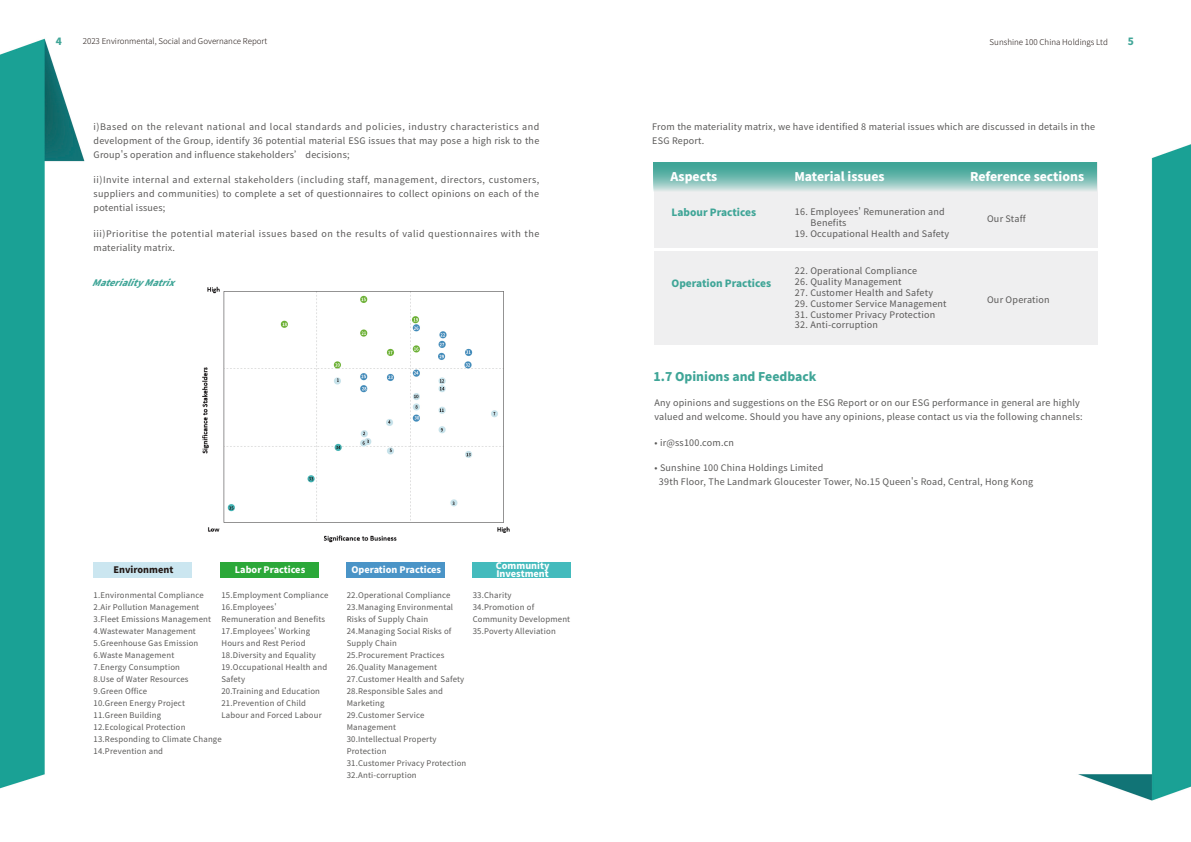
<style>
.page{position:relative;width:1191px;height:842px;background:#fff}
.page>*{position:absolute;margin:0;border:0;box-sizing:border-box;transform-origin:0 0}
.小标题{font:800 12px "Source Han Sans CN";color:#fff}
.小标题-2{font:800 12px "Source Han Sans CN";color:#3fa597}
.小标题-3{font:800 10px "Source Han Sans CN";color:#3fa597}
.内文{font:9px/14px "Source Han Sans CN";letter-spacing:.025em;color:#595857}
.内文-2{font:9px/14px "Source Han Sans CN";letter-spacing:.055em;color:#595857}
.小标题-4{font:800 9px/8px "Source Han Sans CN";color:#fff}
.图示{font:italic 800 9px "Source Han Sans CN";color:#3fa597}
.小标题-5{font:800 9px "Source Han Sans CN";color:#231916}
.t1{font:300 8px "Source Han Sans CN";color:#231916}
.内文-3{font:7.8px/12px "Source Han Sans CN";letter-spacing:.025em;color:#595857}
</style>
<div class="page">
<img style="left:0;top:38px;width:1191px;height:763px">
<img style="left:181px;top:266px;width:340px;height:315px">
<div style="left:94px;top:562px;width:98px;height:16px;background:#cbe6f0"></div>
<div style="left:220px;top:562px;width:99px;height:16px;background:#2ba839"></div>
<div style="left:346px;top:562px;width:99px;height:16px;background:#4a94c7"></div>
<div style="left:473px;top:562px;width:98px;height:16px;background:#44bbbd"></div>
<div style="left:654px;top:162px;width:443px;height:85px;background:#efeff0"></div>
<div style="left:654px;top:251px;width:443px;height:94px;background:#efeff0"></div>
<svg style="left:653px;top:162px;width:444px;height:29px;background:#75bbb2"></svg>
<p class="小标题-3" style="left:56px;top:36px;width:8px">4</p>
<p class="t1" style="left:83px;top:36px;width:186px">2023 Environmental, Social and Governance Report</p>
<p class="t1" style="left:989px;top:37px;width:120px">Sunshine 100 China Holdings Ltd</p>
<p class="小标题-3" style="left:1127px;top:36px;width:8px">5</p>
<p class="内文" style="left:94px;top:120px;width:447px;text-align:justify">i)Based on the relevant national and local standards and policies, industry characteristics and development of the Group, identify 36 potential material ESG issues that may pose a high risk to the Group's operation and influence stakeholders’ decisions;</p>
<p class="内文" style="left:94px;top:173px;width:447px;text-align:justify">ii)Invite internal and external stakeholders (including staff, management, directors, customers, suppliers and communities) to complete a set of questionnaires to collect opinions on each of the potential issues;</p>
<p class="内文-2" style="left:94px;top:226px;width:447px">iii)Prioritise the potential material issues based on the results of valid questionnaires with the materiality matrix.</p>
<p class="图示" style="left:92px;top:278px;width:95px">MaterialityMatrix</p>
<p class="小标题-4" style="left:496px;top:562px;width:55px">Community<br>Investment</p>
<p class="内文-3" style="left:473px;top:589px;width:99px">33.Charity<br>34.Promotion of<br>Community Development<br>35.Poverty Alleviation</p>
<p class="小标题-5" style="left:114px;top:565px;width:61px">Environment</p>
<p class="内文-3" style="left:94px;top:589px;width:130px">1.Environmental Compliance<br>2.Air Pollution Management<br>3.Fleet Emissions Management<br>4.Wastewater Management<br>5.Greenhouse Gas Emission<br>6.Waste Management<br>7.Energy Consumption<br>8.Use of Water Resources<br>9.Green Office<br>10.Green Energy Project<br>11.Green Building<br>12.Ecological Protection<br>13.Responding to Climate Change<br>14.Prevention and</p>
<p class="小标题-4" style="left:235px;top:566px;width:72px">Labor Practices</p>
<p class="小标题-4" style="left:351px;top:566px;width:91px">Operation Practices</p>
<p class="内文-3" style="left:347px;top:589px;width:121px">22.Operational Compliance<br>23.Managing Environmental<br>Risks of Supply Chain<br>24.Managing Social Risks of<br>Supply Chain<br>25.Procurement Practices<br>26.Quality Management<br>27.Customer Health and Safety<br>28.Responsible Sales and<br>Marketing<br>29.Customer Service<br>Management<br>30.Intellectual Property<br>Protection<br>31.Customer Privacy Protection<br>32.Anti-corruption</p>
<p class="内文-3" style="left:221px;top:589px;width:108px">15.Employment Compliance<br>16.Employees'<br>Remuneration and Benefits<br>17.Employees' Working<br>Hours and Rest Period<br>18.Diversity and Equality<br>19.Occupational Health and<br>Safety<br>20.Training and Education<br>21.Prevention of Child<br>Labour and Forced Labour</p>
<p class="内文" style="left:652px;top:120px;width:444px">From the materiality matrix, we have identified 8 material issues which are discussed in details in the<br>ESG Report.</p>
<p class="小标题" style="left:670px;top:170px;width:48px">Aspects</p>
<p class="小标题" style="left:794px;top:170px;width:92px">Material issues</p>
<p class="小标题" style="left:970px;top:170px;width:116px">Reference sections</p>
<p class="小标题-3" style="left:671px;top:207px;width:86px">Labour Practices</p>
<p class="小标题-3" style="left:671px;top:277px;width:101px">Operation Practices</p>
<p class="内文" style="left:810px;top:207px;width:136px;line-height:10.8px;text-indent:-16px">16. Employees' Remuneration and<br>Benefits</p>
<p class="内文" style="left:795px;top:227px;width:156px">19. Occupational Health and Safety</p>
<p class="内文" style="left:795px;top:264px;width:124px">22. Operational Compliance</p>
<p class="内文" style="left:795px;top:275px;width:108px">26. Quality Management</p>
<p class="内文" style="left:795px;top:286px;width:140px">27. Customer Health and Safety</p>
<p class="内文" style="left:795px;top:297px;width:153px">29. Customer Service Management</p>
<p class="内文" style="left:795px;top:307px;width:142px">31. Customer Privacy Protection</p>
<p class="内文" style="left:795px;top:318px;width:85px">32. Anti-corruption</p>
<p class="内文" style="left:987px;top:212px;width:40px">Our Staff</p>
<p class="内文" style="left:987px;top:293px;width:64px">Our Operation</p>
<p class="小标题-2" style="left:653px;top:370px;width:164px">1.7 Opinions and Feedback</p>
<p class="内文" style="left:654px;top:396px;width:430px">Any opinions and suggestions on the ESG Report or on our ESG performance in general are highly valued and welcome. Should you have any opinions, please contact us via the following channels:</p>
<p class="内文" style="left:654px;top:436px;width:81px">• ir@ss100.com.cn</p>
<p class="内文" style="left:659px;top:461px;width:376px;text-indent:-4px">• Sunshine 100 China Holdings Limited<br>39th Floor, The Landmark Gloucester Tower, No.15 Queen's Road, Central, Hong Kong</p>
</div>
